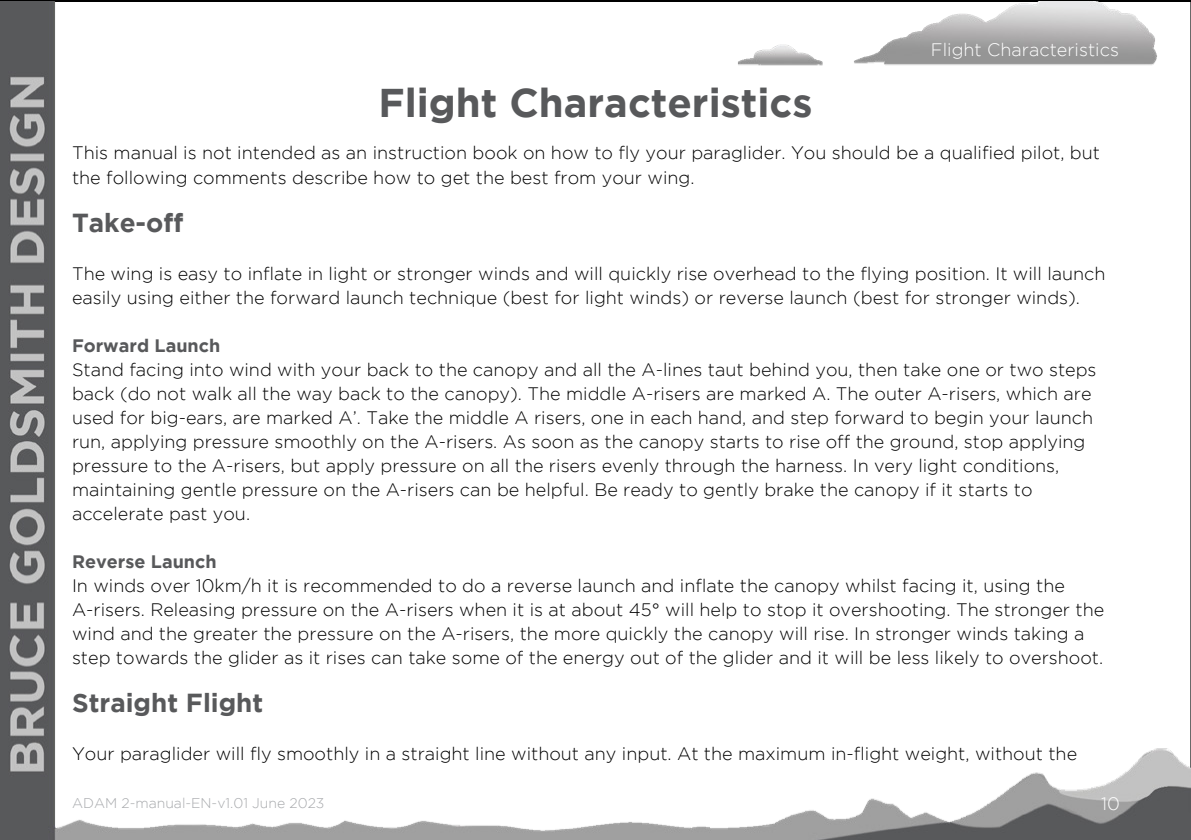
<style>
.page{position:relative;width:1191px;height:840px;background:#fff}
.page>*{position:absolute;margin:0;border:0;box-sizing:border-box;transform-origin:0 0}
.t1{font:700 40px "Gotham";color:#58595b}
.t2{font:700 26px "Gotham";color:#58595b}
.t3{font:300 18px/24px "Gotham";color:#000}
.t4{font:700 18px "Gotham";color:#58595b}
.t5{font:300 18px "Gotham";color:#fff}
.t6{font:300 14px "Gotham";color:#a7a9ac}
</style>
<div class="page">
<img style="left:0;top:1px;width:1191px;height:838px">
<p class="t5" style="left:931px;top:39px;width:189px">Flight Characteristics</p>
<h1 class="t1" style="left:378px;top:79px;width:435px">Flight Characteristics</h1>
<p class="t3" style="left:72px;top:141px;width:1029px">This manual is not intended as an instruction book on how to fly your paraglider. You should be a qualified pilot, but the following comments describe how to get the best from your wing.</p>
<h2 class="t2" style="left:72px;top:207px;width:113px">Take-off</h2>
<p class="t3" style="left:72px;top:261px;width:1035px">The wing is easy to inflate in light or stronger winds and will quickly rise overhead to the flying position. It will launch easily using either the forward launch technique (best for light winds) or reverse launch (best for stronger winds).</p>
<p class="t4" style="left:72px;top:335px;width:150px">Forward Launch</p>
<p class="t3" style="left:72px;top:357px;width:1026px">Stand facing into wind with your back to the canopy and all the A-lines taut behind you, then take one or two steps back (do not walk all the way back to the canopy). The middle A-risers are marked A. The outer A-risers, which are used for big-ears, are marked A’. Take the middle A risers, one in each hand, and step forward to begin your launch run, applying pressure smoothly on the A-risers. As soon as the canopy starts to rise off the ground, stop applying pressure to the A-risers, but apply pressure on all the risers evenly through the harness. In very light conditions, maintaining gentle pressure on the A-risers can be helpful. Be ready to gently brake the canopy if it starts to accelerate past you.</p>
<p class="t4" style="left:72px;top:550px;width:146px">Reverse Launch</p>
<p class="t3" style="left:72px;top:573px;width:1033px">In winds over 10km/h it is recommended to do a reverse launch and inflate the canopy whilst facing it, using the A-risers. Releasing pressure on the A-risers when it is at about 45° will help to stop it overshooting. The stronger the wind and the greater the pressure on the A-risers, the more quickly the canopy will rise. In stronger winds taking a step towards the glider as it rises can take some of the energy out of the glider and it will be less likely to overshoot.</p>
<h2 class="t2" style="left:72px;top:687px;width:193px">Straight Flight</h2>
<p class="t3" style="left:72px;top:741px;width:1006px">Your paraglider will fly smoothly in a straight line without any input. At the maximum in-flight weight, without the</p>
<p class="t6" style="left:72px;top:795px;width:254px">ADAM 2-manual-EN-v1.01 June 2023</p>
<p class="t5" style="left:1101px;top:793px;width:20px">10</p>
</div>
